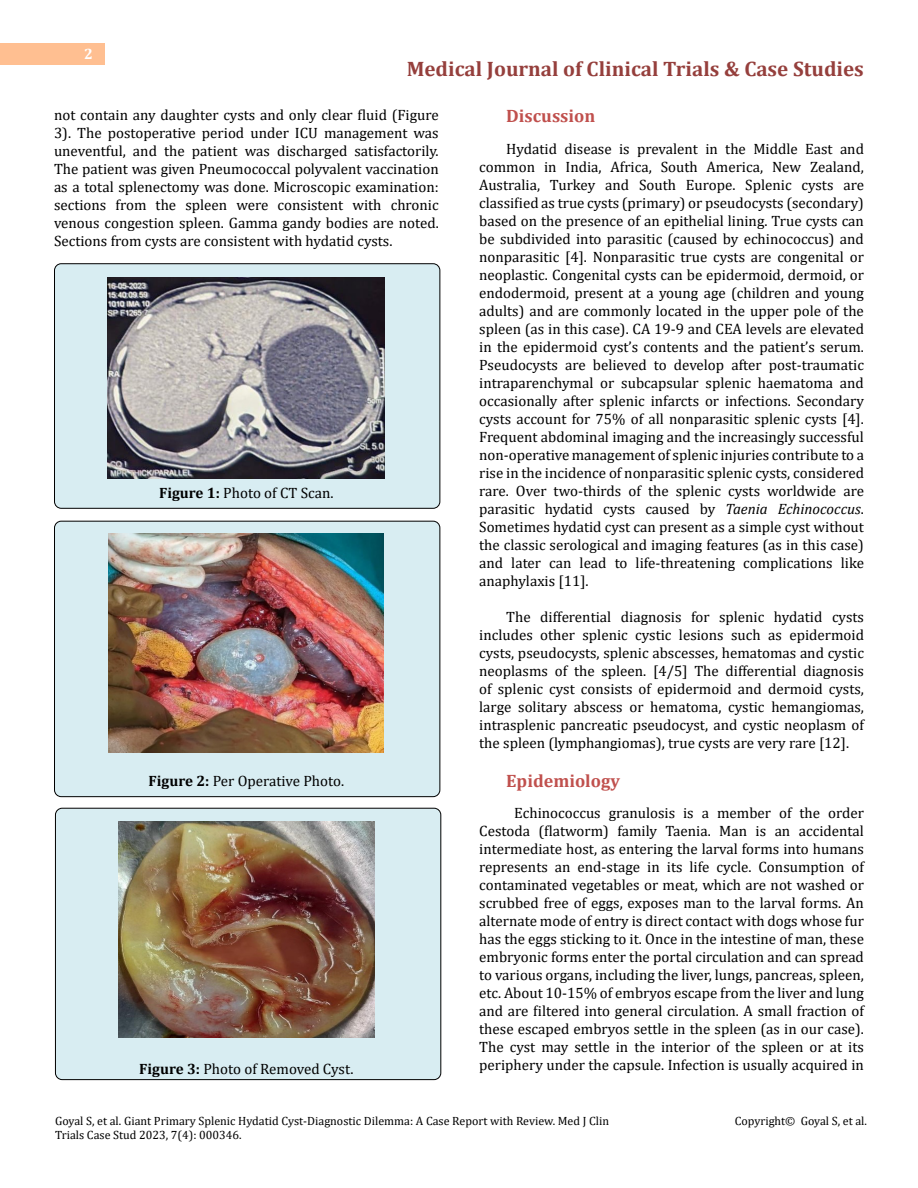
<style>
.page{position:relative;width:918px;height:1188px;background:#fff}
.page>*{position:absolute;margin:0;border:0;box-sizing:border-box;transform-origin:0 0}
.t1{font:700 21px "Cambria";color:#953f3c}
.t2{font:700 18px "Cambria";color:#c0504d}
.t3{font:15px/18px "Cambria";color:#000;text-align:justify}
.t4{font:700 15px "Cambria";color:#fff}
.t5{font:12px/14.4px "Cambria";color:#000}
.s1{font-weight:700}
.s2{font-style:italic}
</style>
<div class="page">
<div style="left:0;top:43px;width:105px;height:21px;background:#ffbf91"></div>
<div style="left:55px;top:808px;width:386px;height:272px;background:#d8edf2;border-radius:7px"></div>
<div style="left:55px;top:808px;width:386px;height:272px;border:1px solid #000;border-radius:7px"></div>
<div style="left:55px;top:521px;width:385px;height:276px;background:#d8edf2;border-radius:7px"></div>
<div style="left:54px;top:521px;width:386px;height:276px;border:1px solid #000;border-radius:7px"></div>
<div style="left:55px;top:264px;width:385px;height:244px;background:#d8edf2;border-radius:7px"></div>
<div style="left:54px;top:263px;width:386px;height:246px;border:1px solid #000;border-radius:7px"></div>
<img style="left:108px;top:277px;width:277px;height:202px">
<img style="left:109px;top:534px;width:275px;height:218px">
<img style="left:118px;top:822px;width:257px;height:216px">
<p class="t4" style="left:84px;top:44px;width:10px">2</p>
<h1 class="t1" style="left:407px;top:54px;width:459px">Medical Journal of Clinical Trials &amp; Case Studies</h1>
<p class="t3" style="left:54px;top:105px;width:386px">not contain any daughter cysts and only clear fluid (Figure 3). The postoperative period under ICU management was uneventful, and the patient was discharged satisfactorily.<br>The patient was given Pneumococcal polyvalent vaccination as a total splenectomy was done. Microscopic examination: sections from the spleen were consistent with chronic venous congestion spleen. Gamma gandy bodies are noted.<br>Sections from cysts are consistent with hydatid cysts.</p>
<p class="t3" style="left:159px;top:483px;width:176px"><span class="s1">Figure 1:</span> Photo of CT Scan.</p>
<p class="t3" style="left:149px;top:771px;width:197px"><span class="s1">Figure 2:</span> Per Operative Photo.</p>
<p class="t3" style="left:139px;top:1059px;width:216px"><span class="s1">Figure 3:</span> Photo of Removed Cyst.</p>
<p class="t2" style="left:506px;top:103px;width:91px">Discussion</p>
<p class="t3" style="left:479px;top:139px;width:386px;text-indent:27px">Hydatid disease is prevalent in the Middle East and common in India, Africa, South America, New Zealand, Australia, Turkey and South Europe. Splenic cysts are classified as true cysts (primary) or pseudocysts (secondary) based on the presence of an epithelial lining. True cysts can be subdivided into parasitic (caused by echinococcus) and nonparasitic [4]. Nonparasitic true cysts are congenital or neoplastic. Congenital cysts can be epidermoid, dermoid, or endodermoid, present at a young age (children and young adults) and are commonly located in the upper pole of the spleen (as in this case). CA 19-9 and CEA levels are elevated in the epidermoid cyst’s contents and the patient’s serum.<br>Pseudocysts are believed to develop after post-traumatic intraparenchymal or subcapsular splenic haematoma and occasionally after splenic infarcts or infections. Secondary cysts account for 75% of all nonparasitic splenic cysts [4].<br>Frequent abdominal imaging and the increasingly successful non-operative management of splenic injuries contribute to a rise in the incidence of nonparasitic splenic cysts, considered rare. Over two-thirds of the splenic cysts worldwide are parasitic hydatid cysts caused by <span class="s2">Taenia Echinococcus</span>.<br>Sometimes hydatid cyst can present as a simple cyst without the classic serological and imaging features (as in this case) and later can lead to life-threatening complications like anaphylaxis [11].</p>
<p class="t3" style="left:479px;top:607px;width:386px;text-indent:27px">The differential diagnosis for splenic hydatid cysts includes other splenic cystic lesions such as epidermoid cysts, pseudocysts, splenic abscesses, hematomas and cystic neoplasms of the spleen. [4/5] The differential diagnosis of splenic cyst consists of epidermoid and dermoid cysts, large solitary abscess or hematoma, cystic hemangiomas, intrasplenic pancreatic pseudocyst, and cystic neoplasm of the spleen (lymphangiomas), true cysts are very rare [12].</p>
<p class="t2" style="left:506px;top:768px;width:115px">Epidemiology</p>
<p class="t3" style="left:479px;top:804px;width:386px;text-indent:35px">Echinococcus granulosis is a member of the order Cestoda (flatworm) family Taenia. Man is an accidental intermediate host, as entering the larval forms into humans represents an end-stage in its life cycle. Consumption of contaminated vegetables or meat, which are not washed or scrubbed free of eggs, exposes man to the larval forms. An alternate mode of entry is direct contact with dogs whose fur has the eggs sticking to it. Once in the intestine of man, these embryonic forms enter the portal circulation and can spread to various organs, including the liver, lungs, pancreas, spleen, etc. About 10-15% of embryos escape from the liver and lung and are filtered into general circulation. A small fraction of these escaped embryos settle in the spleen (as in our case).<br>The cyst may settle in the interior of the spleen or at its periphery under the capsule. Infection is usually acquired in</p>
<p class="t5" style="left:55px;top:1114px;width:556px">Goyal S, et al. Giant Primary Splenic Hydatid Cyst-Diagnostic Dilemma: A Case Report with Review. Med J Clin<br>Trials Case Stud 2023, 7(4): 000346.</p>
<p class="t5" style="left:735px;top:1114px;width:134px">Copyright© Goyal S, et al.</p>
</div>
